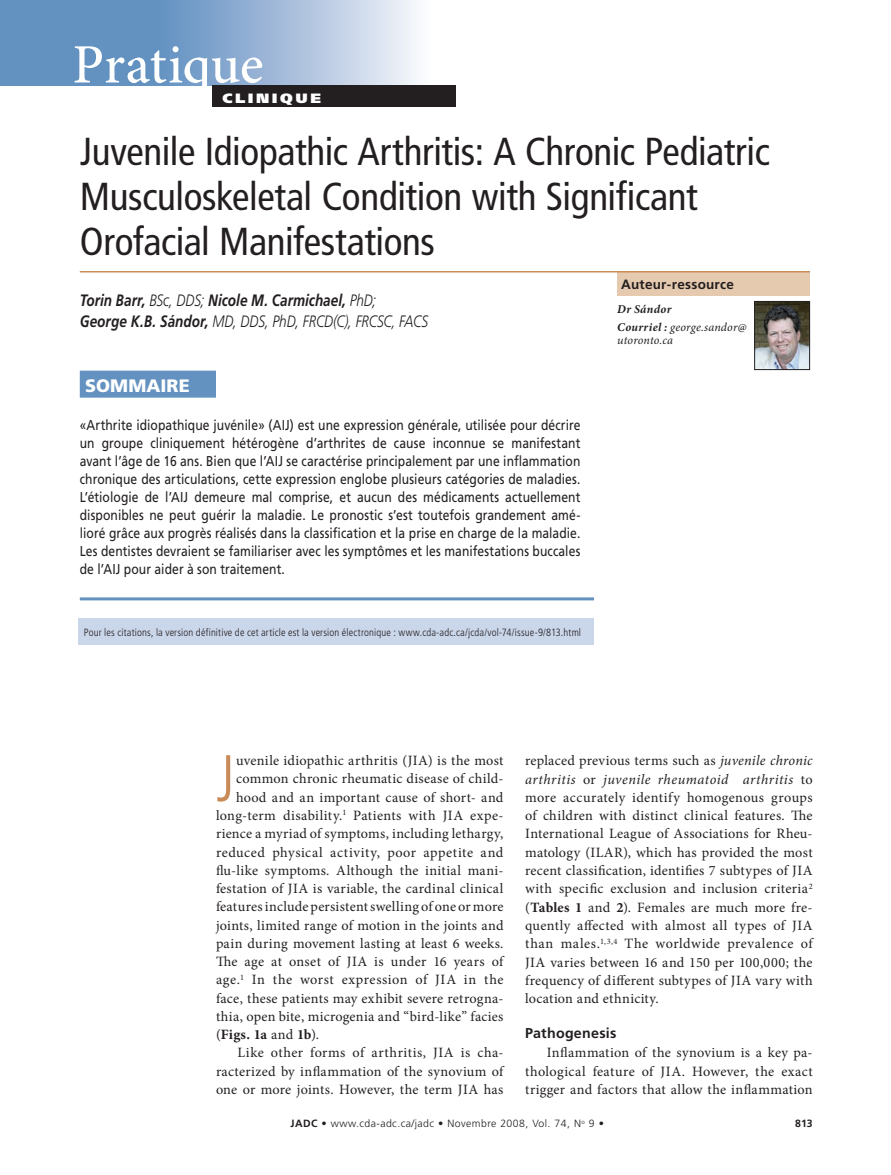
<style>
.page{position:relative;width:891px;height:1175px;background:#fff}
.page>*{position:absolute;margin:0;border:0;box-sizing:border-box;transform-origin:0 0}
.t1{font:300 condensed 65.85px "Frutiger LT Std";color:#c98c58}
.t2{font:500 55.5px "Minion Pro";letter-spacing:-.005em;color:#fff}
.t3{font:condensed 39px/45px "Frutiger LT Std";letter-spacing:-.01em;color:#231f20}
.t4{font:900 18px "Frutiger LT Std";letter-spacing:.005em;color:#fff}
.t5{font:italic 700 16.5px/21.6px "Frutiger LT Std";letter-spacing:.005em;color:#231f20;scale:.82 1}
.t6{font:14.25px/18.3px "Minion Pro";letter-spacing:.02em;color:#231f20;text-align:justify}
.t7{font:14.25px/18px "Frutiger LT Std";letter-spacing:.01em;color:#231f20;text-align:justify;scale:.85 1}
.t8{font:14.25px "Minion Pro";letter-spacing:.04em;color:#231f20}
.t9{font:14.25px "Minion Pro";letter-spacing:.045em;color:#231f20}
.t10{font:700 14.25px "Minion Pro";color:#231f20}
.t11{font:700 14.25px "Frutiger LT Std";letter-spacing:.015em;color:#231f20}
.t12{font:700 13.5px "Frutiger LT Std";letter-spacing:.02em;color:#231f20}
.t13{font:900 13.5px "Frutiger LT Std";letter-spacing:.165em;color:#fff;scale:1.15 1}
.t14{font:italic 700 12px/17.9px "Minion Pro";letter-spacing:.03em;color:#231f20}
.t15{font:italic 12px "Minion Pro";letter-spacing:.01em;color:#231f20}
.t16{font:300 condensed 10.5px "Frutiger LT Std";letter-spacing:.015em;color:#231f20}
.t17{font:300 10.5px "Frutiger LT Std";letter-spacing:.04em;color:#231f20}
.t18{font:700 10.5px "Frutiger LT Std";color:#231f20}
.s1{font-weight:300}
.s2{font-weight:400}
.s3{font-style:italic}
.s4{font-weight:700}
</style>
<div class="page">
<div style="left:0;top:0;width:397px;height:86px;background:#6392c1"></div>
<div style="left:158px;top:0;width:274px;height:85px;background:linear-gradient(to right,#5f8dc0,#faf9fc)"></div>
<div style="left:212px;top:86px;width:244px;height:21px;background:#231f20"></div>
<div style="left:617px;top:272px;width:193px;height:23px;background:#e6caaf"></div>
<hr style="left:80px;top:271px;width:730px;height:1px;background:#c98c58">
<div style="left:80px;top:370px;width:136px;height:27px;background:#6392c1"></div>
<hr style="left:80px;top:597px;width:514px;height:3px;background:#6392c1">
<img style="left:756px;top:303px;width:52px;height:65px">
<div style="left:754px;top:301px;width:56px;height:69px;border:1px solid #231f20"></div>
<div style="left:78px;top:618px;width:516px;height:27px;background:#cad6ea"></div>
<h2 class="t2" style="left:72px;top:32px;width:193px">Pratique</h2>
<p class="t13" style="left:222px;top:90px;width:87px">CLINIQUE</p>
<h3 class="t3" style="left:80px;top:129px;width:692px">Juvenile Idiopathic Arthritis: A Chronic Pediatric<br>Musculoskeletal Condition with Significant<br>Orofacial Manifestations</h3>
<p class="t5" style="left:80px;top:289px;width:426px">Torin Barr, <span class="s1">BSc, DDS;</span> Nicole M. Carmichael, <span class="s1">PhD;<br></span>George K.B. Sándor, <span class="s1">MD, DDS, PhD, FRCD(C), FRCSC, FACS</span></p>
<p class="t12" style="left:621px;top:276px;width:114px">Auteur-ressource</p>
<p class="t14" style="left:617px;top:300px;width:131px">Dr Sándor<br>Courriel : <span class="s2">george.sandor@</span></p>
<p class="t15" style="left:617px;top:332px;width:57px">utoronto.ca</p>
<p class="t4" style="left:85px;top:374px;width:106px">SOMMAIRE</p>
<p class="t7" style="left:80px;top:416px;width:591px">«Arthrite idiopathique juvénile» (AIJ) est une expression générale, utilisée pour décrire un groupe cliniquement hétérogène d’arthrites de cause inconnue se manifestant avant l’âge de 16 ans. Bien que l’AIJ se caractérise principalement par une inflammation chronique des articulations, cette expression englobe plusieurs catégories de maladies.<br>L’étiologie de l’AIJ demeure mal comprise, et aucun des médicaments actuellement disponibles ne peut guérir la maladie. Le pronostic s’est toutefois grandement amé&shy;lioré grâce aux progrès réalisés dans la classification et la prise en charge de la maladie.<br>Les dentistes devraient se familiariser avec les symptômes et les manifestations buccales de l’AIJ pour aider à son traitement.</p>
<p class="t16" style="left:84px;top:626px;width:499px">Pour les citations, la version définitive de cet article est la version électronique : www.cda-adc.ca/jcda/vol-74/issue-9/813.html</p>
<h1 class="t1" style="left:216px;top:741px;width:21px">J</h1>
<p class="t6" style="left:236px;top:751px;width:269px">uvenile idiopathic arthritis (JIA) is the most</p>
<p class="t6" style="left:236px;top:769px;width:269px">common chronic rheumatic disease of child-</p>
<p class="t6" style="left:236px;top:788px;width:269px">hood and an important cause of short- and</p>
<p class="t6" style="left:216px;top:806px;width:289px">long-term disability.<sup>1</sup> Patients with JIA expe-</p>
<p class="t6" style="left:216px;top:824px;width:289px">rience a myriad of symptoms, including lethargy,</p>
<p class="t8" style="left:216px;top:842px;width:289px">reduced physical activity, poor appetite and</p>
<p class="t6" style="left:216px;top:861px;width:289px">flu-like symptoms. Although the initial mani-</p>
<p class="t6" style="left:216px;top:879px;width:289px">festation of JIA is variable, the cardinal clinical</p>
<p class="t6" style="left:216px;top:897px;width:289px">features include persistent swelling of one or more</p>
<p class="t6" style="left:216px;top:916px;width:289px">joints, limited range of motion in the joints and</p>
<p class="t6" style="left:216px;top:934px;width:289px">pain during movement lasting at least 6 weeks.</p>
<p class="t6" style="left:216px;top:952px;width:289px">The age at onset of JIA is under 16 years of</p>
<p class="t9" style="left:216px;top:970px;width:289px">age.<sup>1</sup> In the worst expression of JIA in the</p>
<p class="t6" style="left:216px;top:989px;width:289px">face, these patients may exhibit severe retrogna-</p>
<p class="t6" style="left:216px;top:1007px;width:289px">thia, open bite, microgenia and “bird-like” facies</p>
<p class="t10" style="left:216px;top:1024px;width:105px"><span class="s2">(</span>Figs. 1a <span class="s2">and</span> 1b<span class="s2">).</span></p>
<p class="t6" style="left:238px;top:1043px;width:267px">Like other forms of arthritis, JIA is cha-</p>
<p class="t6" style="left:216px;top:1062px;width:289px">racterized by inflammation of the synovium of</p>
<p class="t6" style="left:216px;top:1080px;width:289px">one or more joints. However, the term JIA has</p>
<p class="t6" style="left:525px;top:751px;width:289px">replaced previous terms such as <span class="s3">juvenile chronic arthritis</span> or <span class="s3">juvenile rheumatoid arthritis</span> to more accurately identify homogenous groups of children with distinct clinical features. The International League of Associations for Rheu&shy;matology (ILAR), which has provided the most recent classification, identifies 7 subtypes of JIA with specific exclusion and inclusion criteria<sup>2 </sup>(<span class="s4">Tables 1</span> and <span class="s4">2</span>). Females are much more fre&shy;quently affected with almost all types of JIA than males.<sup>1,3,4</sup> The worldwide prevalence of JIA varies between 16 and 150 per 100,000; the frequency of different subtypes of JIA vary with location and ethnicity.</p>
<p class="t11" style="left:525px;top:1024px;width:93px">Pathogenesis</p>
<p class="t6" style="left:525px;top:1043px;width:289px;text-indent:22px">Inflammation of the synovium is a key pa&shy;thological feature of JIA. However, the exact trigger and factors that allow the inflammation</p>
<p class="t17" style="left:291px;top:1117px;width:315px"><span class="s4">JADC •</span> www.cda-adc.ca/jadc • Novembre 2008, Vol. 74, N<sup>o</sup> 9 •</p>
<p class="t18" style="left:795px;top:1117px;width:19px">813</p>
</div>
